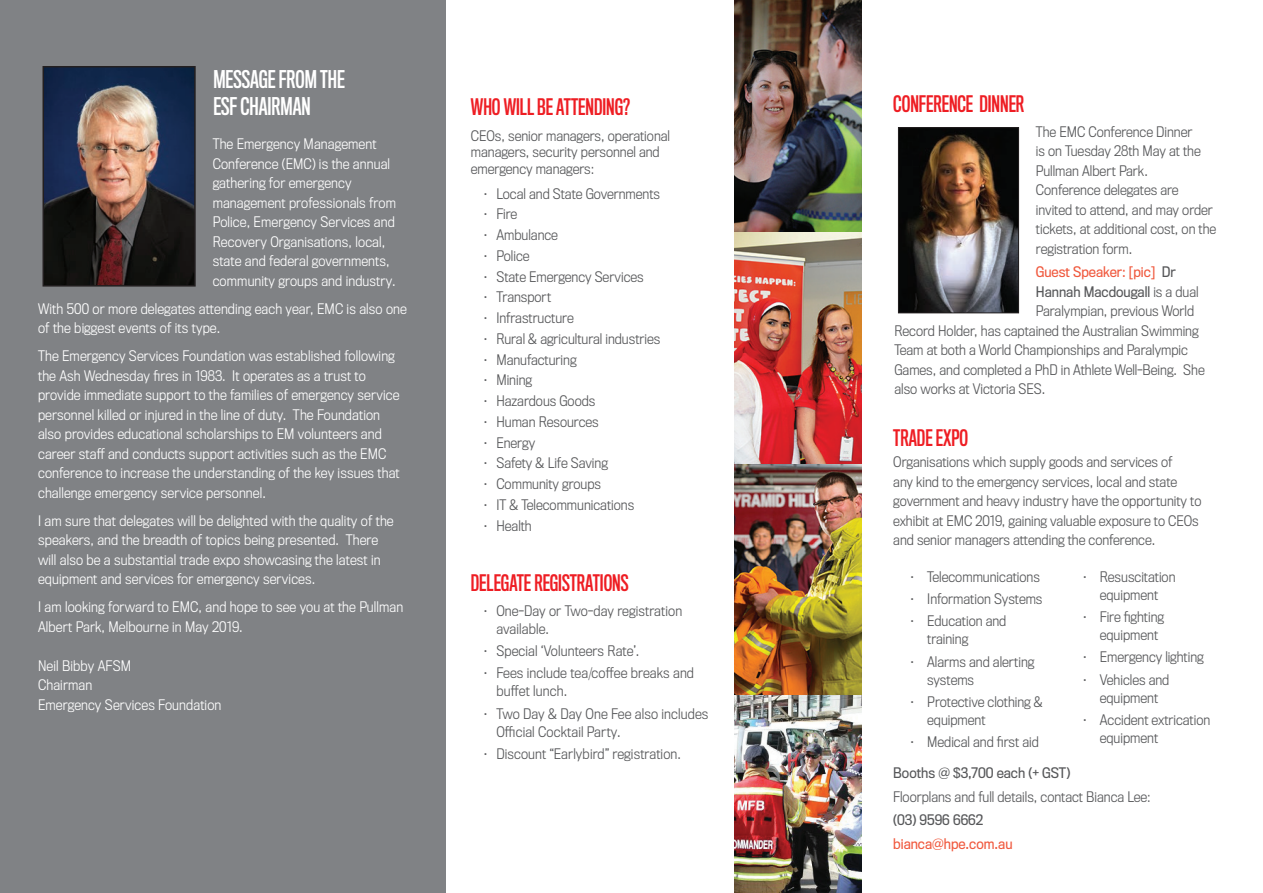
<style>
.page{position:relative;width:1263px;height:893px;background:#fff}
.page>*{position:absolute;margin:0;border:0;box-sizing:border-box;transform-origin:0 0}
.t1{font:22.5px/27px "Titling Gothic FB Comp Standard";color:#fff}
.t2{font:21px "Titling Gothic FB Comp Standard";color:#ee1d23}
.t3{font:300 13.5px/18px "Titling Gothic FB Narrow";color:#57585a}
.t4{font:300 13.5px/19.5px "Titling Gothic FB Narrow";letter-spacing:.01em;color:#fff}
.t5{font:13.5px "Titling Gothic FB Narrow";color:#57585a}
.t6{font:13.5px "Titling Gothic FB Narrow";color:#f0593e}
.s1{color:#57585a}
.s2{font-weight:300}
</style>
<div class="page">
<div style="left:1px;top:1px;width:445px;height:892px;background:#808285"></div>
<img style="left:735px;top:1px;width:126px;height:892px">
<img style="left:46px;top:69px;width:147px;height:215px">
<div style="left:43px;top:66px;width:153px;height:221px;border:2px solid #231f20"></div>
<img style="left:900px;top:129px;width:117px;height:182px">
<div style="left:898px;top:127px;width:121px;height:186px;border:1px solid #231f20"></div>
<h1 class="t1" style="left:213px;top:67px;width:133px">MESSAGE FROM THE<br>ESF CHAIRMAN</h1>
<p class="t4" style="left:213px;top:135px;width:185px">The Emergency Management<br>Conference (EMC) is the annual gathering for emergency management professionals from<br>Police, Emergency Services and<br>Recovery Organisations, local, state and federal governments, community groups and industry.</p>
<p class="t4" style="left:38px;top:299px;width:370px">With 500 or more delegates attending each year, EMC is also one of the biggest events of its type.</p>
<p class="t4" style="left:38px;top:347px;width:363px">The Emergency Services Foundation was established following the Ash Wednesday fires in 1983. It operates as a trust to provide immediate support to the families of emergency service personnel killed or injured in the line of duty. The Foundation also provides educational scholarships to EM volunteers and career staff and conducts support activities such as the EMC conference to increase the understanding of the key issues that challenge emergency service personnel.</p>
<p class="t4" style="left:38px;top:511px;width:357px">I am sure that delegates will be delighted with the quality of the speakers, and the breadth of topics being presented. There will also be a substantial trade expo showcasing the latest in equipment and services for emergency services.</p>
<p class="t4" style="left:38px;top:598px;width:367px">I am looking forward to EMC, and hope to see you at the Pullman<br>Albert Park, Melbourne in May 2019.</p>
<p class="t4" style="left:38px;top:656px;width:185px">Neil Bibby AFSM<br>Chairman<br>Emergency Services Foundation</p>
<h2 class="t2" style="left:471px;top:95px;width:161px">WHO WILL BE ATTENDING?</h2>
<p class="t3" style="left:471px;top:128px;width:201px;line-height:16.5px">CEOs, senior managers, operational managers, security personnel and emergency managers:</p>
<p class="t3" style="left:484px;top:185px;width:178px">• Local and State Governments</p>
<p class="t3" style="left:484px;top:206px;width:35px">• Fire</p>
<p class="t3" style="left:484px;top:226px;width:76px">• Ambulance</p>
<p class="t3" style="left:484px;top:247px;width:47px">• Police</p>
<p class="t3" style="left:484px;top:268px;width:162px">• State Emergency Services</p>
<p class="t3" style="left:484px;top:289px;width:69px">• Transport</p>
<p class="t3" style="left:484px;top:309px;width:92px">• Infrastructure</p>
<p class="t3" style="left:484px;top:330px;width:178px">• Rural &amp; agricultural industries</p>
<p class="t3" style="left:484px;top:351px;width:94px">• Manufacturing</p>
<p class="t3" style="left:484px;top:372px;width:50px">• Mining</p>
<p class="t3" style="left:484px;top:392px;width:113px">• Hazardous Goods</p>
<p class="t3" style="left:484px;top:413px;width:117px">• Human Resources</p>
<p class="t3" style="left:484px;top:434px;width:53px">• Energy</p>
<p class="t3" style="left:484px;top:455px;width:126px">• Safety &amp; Life Saving</p>
<p class="t3" style="left:484px;top:475px;width:119px">• Community groups</p>
<p class="t3" style="left:484px;top:496px;width:152px">• IT &amp; Telecommunications</p>
<p class="t3" style="left:484px;top:517px;width:50px">• Health</p>
<h2 class="t2" style="left:471px;top:571px;width:159px">DELEGATE REGISTRATIONS</h2>
<p class="t3" style="left:496px;top:602px;width:187px;text-indent:-13px">• One-Day or Two-day registration available.</p>
<p class="t3" style="left:484px;top:642px;width:157px">• Special ‘Volunteers Rate’.</p>
<p class="t3" style="left:496px;top:664px;width:199px;text-indent:-13px">• Fees include tea/coffee breaks and buffet lunch.</p>
<p class="t3" style="left:496px;top:705px;width:214px;text-indent:-13px">• Two Day &amp; Day One Fee also includes<br>Official Cocktail Party.</p>
<p class="t3" style="left:484px;top:745px;width:199px">• Discount “Earlybird” registration.</p>
<h2 class="t2" style="left:893px;top:92px;width:133px">CONFERENCE DINNER</h2>
<p class="t3" style="left:1036px;top:122px;width:182px;line-height:19.5px">The EMC Conference Dinner<br>is on Tuesday 28th May at the<br>Pullman Albert Park.<br>Conference delegates are invited to attend, and may order tickets, at additional cost, on the registration form.</p>
<p class="t6" style="left:1036px;top:264px;width:141px">Guest Speaker: [pic] <span class="s1">Dr</span></p>
<p class="t5" style="left:1036px;top:284px;width:164px">Hannah Macdougall <span class="s2">is a dual</span></p>
<p class="t3" style="left:1036px;top:303px;width:160px">Paralympian, previous World</p>
<p class="t3" style="left:894px;top:322px;width:306px">Record Holder, has captained the Australian Swimming</p>
<p class="t3" style="left:894px;top:342px;width:295px">Team at both a World Championships and Paralympic</p>
<p class="t3" style="left:894px;top:361px;width:312px">Games, and completed a PhD in Athlete Well-Being. She</p>
<p class="t3" style="left:894px;top:381px;width:152px">also works at Victoria SES.</p>
<h2 class="t2" style="left:893px;top:425px;width:76px">TRADE EXPO</h2>
<p class="t3" style="left:893px;top:452px;width:310px;line-height:19.5px">Organisations which supply goods and services of<br>any kind to the emergency services, local and state government and heavy industry have the opportunity to exhibit at EMC 2019, gaining valuable exposure to CEOs and senior managers attending the conference.</p>
<p class="t3" style="left:910px;top:568px;width:131px">• Telecommunications</p>
<p class="t3" style="left:910px;top:590px;width:134px">• Information Systems</p>
<p class="t3" style="left:927px;top:612px;width:81px;text-indent:-17px">• Education and training</p>
<p class="t3" style="left:927px;top:653px;width:109px;text-indent:-17px">• Alarms and alerting systems</p>
<p class="t3" style="left:927px;top:693px;width:117px;text-indent:-17px">• Protective clothing &amp; equipment</p>
<p class="t3" style="left:910px;top:733px;width:130px">• Medical and first aid</p>
<p class="t3" style="left:1083px;top:568px;width:94px;text-align:center">• Resuscitation equipment</p>
<p class="t3" style="left:1100px;top:608px;width:66px;text-indent:-17px">• Fire fighting equipment</p>
<p class="t3" style="left:1083px;top:648px;width:122px">• Emergency lighting</p>
<p class="t3" style="left:1083px;top:671px;width:88px;text-align:center">• Vehicles and equipment</p>
<p class="t3" style="left:1100px;top:711px;width:112px;text-indent:-17px">• Accident extrication equipment</p>
<p class="t5" style="left:893px;top:765px;width:178px">Booths @ $3,700 each (+ GST)</p>
<p class="t3" style="left:893px;top:788px;width:259px">Floorplans and full details, contact Bianca Lee:</p>
<p class="t5" style="left:893px;top:812px;width:91px">(03) 9596 6662</p>
<p class="t6" style="left:893px;top:836px;width:121px">bianca@hpe.com.au</p>
</div>
